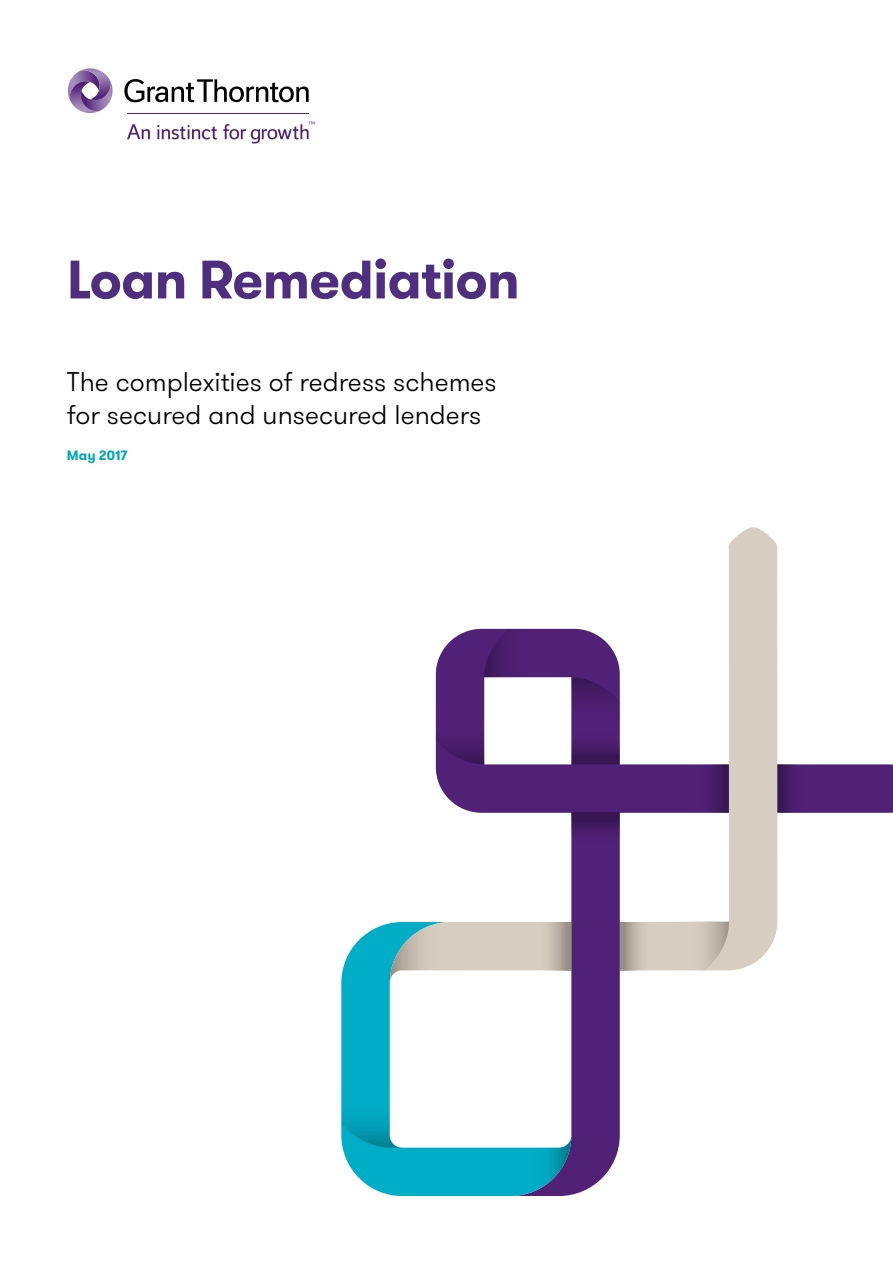
<style>
.page{position:relative;width:893px;height:1263px;background:#fff}
.page>*{position:absolute;margin:0;border:0;box-sizing:border-box;transform-origin:0 0}
.t1{font:700 54px "GT Walsheim Pro";letter-spacing:-.015em;color:#4f2d7f}
.t2{font:300 27px/33px "GT Walsheim Pro";color:#000}
.t3{font:700 13.5px "GT Walsheim Pro";color:#00a7b5}
</style>
<div class="page">
<svg style="left:124px;top:79px;width:185px;height:23px"></svg>
<svg style="left:127px;top:124px;width:23px;height:15px"></svg>
<svg style="left:157px;top:125px;width:60px;height:14px"></svg>
<svg style="left:223px;top:121px;width:91px;height:22px"></svg>
<hr style="left:128px;top:113px;width:181px;height:1px;background:#512178">
<svg style="left:67px;top:68px;width:46px;height:46px"></svg>
<svg style="left:571px;top:629px;width:322px;height:566px"></svg>
<svg style="left:341px;top:923px;width:175px;height:273px"></svg>
<svg style="left:341px;top:1090px;width:61px;height:58px"></svg>
<div style="left:777px;top:764px;width:40px;height:49px;background:linear-gradient(to right,#3a1856,#562380)"></div>
<svg style="left:516px;top:1138px;width:55px;height:58px;background:#3c95b7"></svg>
<svg style="left:435px;top:527px;width:342px;height:455px"></svg>
<svg style="left:390px;top:922px;width:78px;height:60px"></svg>
<div style="left:532px;top:922px;width:39px;height:48px;background:linear-gradient(to right,#e8decf,#9a9289)"></div>
<svg style="left:672px;top:922px;width:57px;height:48px;background:#cec5b8"></svg>
<div style="left:620px;top:922px;width:39px;height:48px;background:linear-gradient(to right,#9b948a,#e8ded0)"></div>
<h1 class="t1" style="left:67px;top:244px;width:454px">Loan Remediation</h1>
<p class="t2" style="left:67px;top:366px;width:431px">The complexities of redress schemes for secured and unsecured lenders</p>
<p class="t3" style="left:67px;top:447px;width:62px">May 2017</p>
</div>
